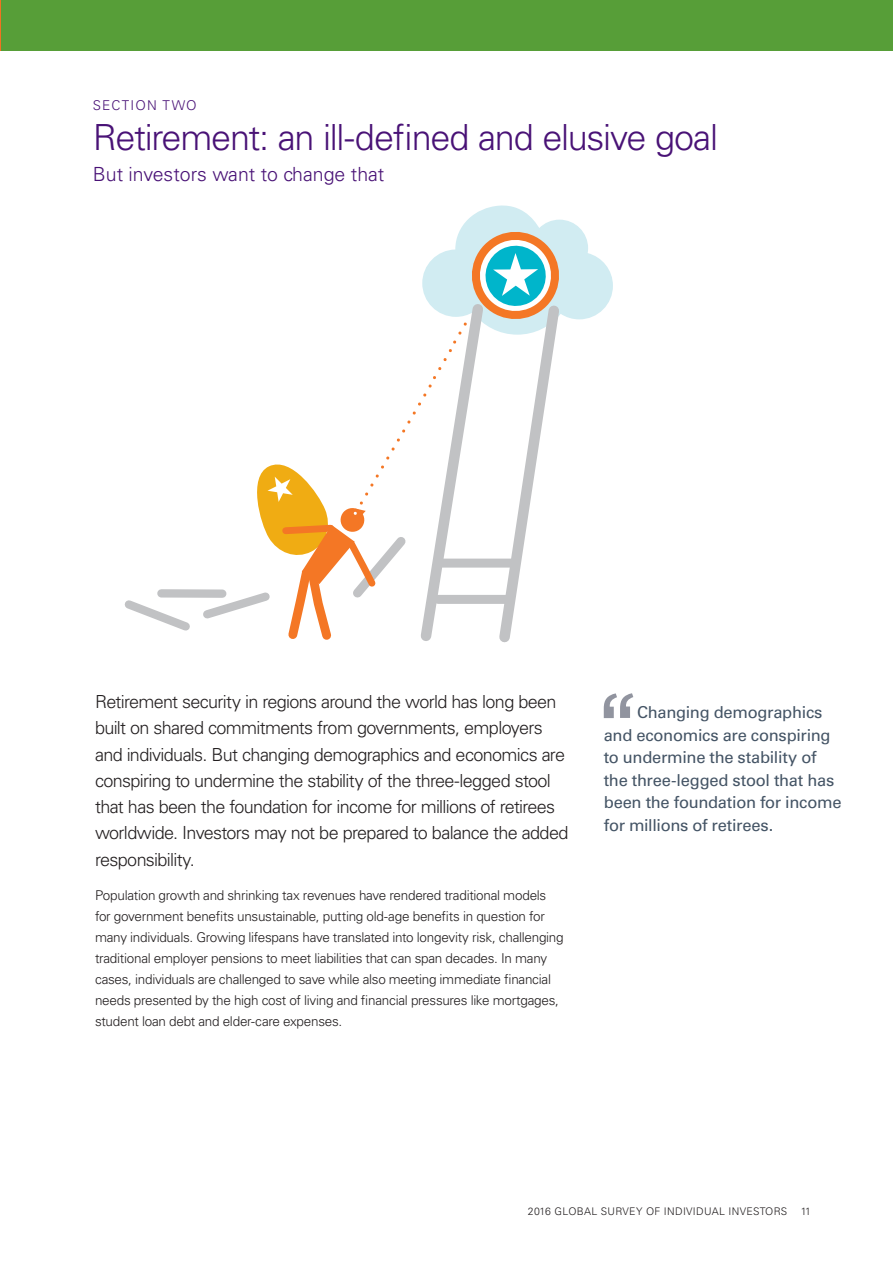
<style>
.page{position:relative;width:893px;height:1263px;background:#fff}
.page>*{position:absolute;margin:0;border:0;box-sizing:border-box;transform-origin:0 0}
.SECTION_HEADER{font:300 36px "Univers LT Std";letter-spacing:-.035em;color:#491276}
.SECTION_TITLE_SECOND{font:300 19.5px "Univers LT Std";color:#491276}
.INTRO_BODY{font:300 18px/26.2px "Univers LT Std";letter-spacing:-.035em;color:#231f20}
.t1{font:16.5px/22.5px "Univers LT Std";letter-spacing:-.02em;color:#445465}
.BODY{font:300 13.5px/21px "Univers LT Std";letter-spacing:-.02em;color:#231f20}
.t2{font:300 13.5px "Univers LT Std";letter-spacing:.085em;color:#491276}
.t3{font:300 10.5px "Univers LT Std";letter-spacing:.03em;color:#231f20}
</style>
<div class="page">
<div style="left:0;top:0;width:893px;height:50px;background:#579e38"></div>
<svg style="left:604px;top:693px;width:29px;height:25px"></svg>
<svg style="left:124px;top:205px;width:489px;height:438px"></svg>
<hr style="left:0;top:0;width:1px;height:50px;background:#f37121">
<p class="t2" style="left:93px;top:97px;width:105px">SECTION TWO</p>
<p class="SECTION_HEADER" style="left:93px;top:116px;width:627px">Retirement: an ill-defined and elusive goal</p>
<p class="SECTION_TITLE_SECOND" style="left:93px;top:162px;width:293px">But investors want to change that</p>
<p class="INTRO_BODY" style="left:95px;top:689px;width:475px">Retirement security in regions around the world has long been built on shared commitments from governments, employers and individuals. But changing demographics and economics are conspiring to undermine the stability of the three-legged stool that has been the foundation for income for millions of retirees worldwide. Investors may not be prepared to balance the added responsibility.</p>
<p class="BODY" style="left:95px;top:885px;width:470px">Population growth and shrinking tax revenues have rendered traditional models for government benefits unsustainable, putting old-age benefits in question for many individuals. Growing lifespans have translated into longevity risk, challenging traditional employer pensions to meet liabilities that can span decades. In many cases, individuals are challenged to save while also meeting immediate financial needs presented by the high cost of living and financial pressures like mortgages, student loan debt and elder-care expenses.</p>
<p class="t1" style="left:604px;top:701px;width:239px;text-indent:33px">Changing demographics and economics are conspiring to undermine the stability of the three-legged stool that has been the foundation for income for millions of retirees.</p>
<p class="t3" style="left:528px;top:1204px;width:261px">2016 GLOBAL SURVEY OF INDIVIDUAL INVESTORS</p>
<p class="t3" style="left:801px;top:1204px;width:12px">11</p>
</div>
